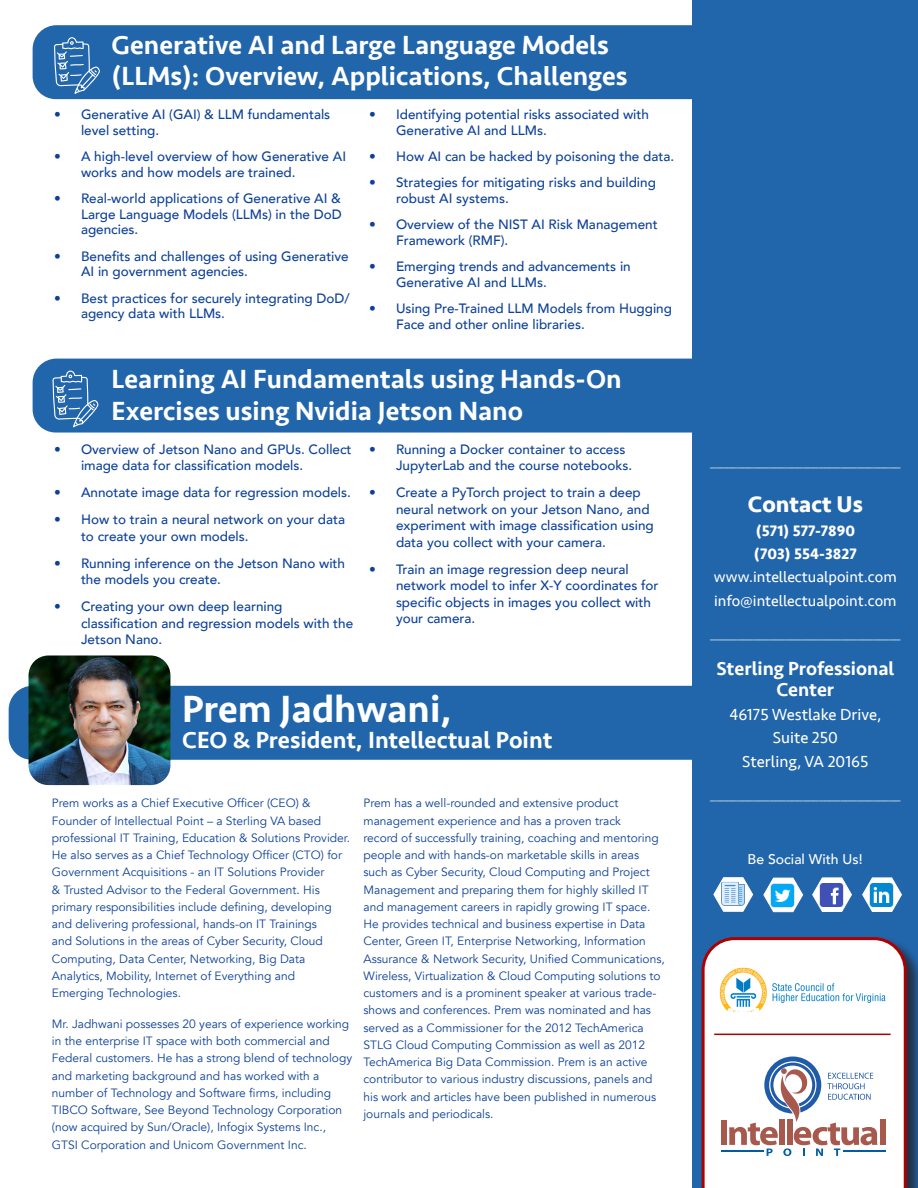
<style>
.page{position:relative;width:918px;height:1188px;background:#fff}
.page>*{position:absolute;margin:0;border:0;box-sizing:border-box;transform-origin:0 0}
.t1{font:500 39px "Seravek";color:#fff}
.t2{font:500 27px/31.5px "Seravek";color:#fff}
.t3{font:500 24px "Seravek";color:#fff}
.t4{font:700 23.4px "Seravek";color:#fff}
.t5{font:500 19.5px/21px "Seravek";color:#fff;text-align:center}
.t6{font:16.5px "Seravek";color:#fff}
.t7{font:15.6px "Seravek";color:#fff}
.t8{font:700 15.6px "Seravek";color:#fff}
.t9{font:500 14.1px "Avenir";color:#fff}
.t10{font:500 13.5px/16.5px "Avenir";color:#0d4197}
.t11{font:13.05px "Seravek";color:#fff}
.t12{font:12px/17.2px "Avenir";color:#0d4197}
</style>
<div class="page">
<div style="left:33px;top:25px;width:660px;height:74px;background:#2165ab"></div>
<div style="left:693px;top:0;width:225px;height:1188px;background:#2165ab"></div>
<div style="left:701px;top:936px;width:217px;height:252px;background:#231f20;opacity:.75"></div>
<svg style="left:701px;top:936px;width:207px;height:252px"></svg>
<img style="left:716px;top:966px;width:175px;height:45px">
<hr style="left:714px;top:1034px;width:177px;height:1px;background:#ad0000">
<hr style="left:721px;top:1151px;width:43px;height:1px;background:#005ca7">
<div style="left:721px;top:1121px;width:6px;height:24px;background:#a7594e"></div>
<div style="left:880px;top:1119px;width:6px;height:26px;background:#a7594e"></div>
<hr style="left:843px;top:1151px;width:43px;height:1px;background:#005ca7">
<svg style="left:729px;top:1057px;width:148px;height:99px"></svg>
<svg style="left:713px;top:877px;width:41px;height:35px"></svg>
<svg style="left:812px;top:877px;width:40px;height:35px"></svg>
<svg style="left:763px;top:877px;width:41px;height:36px"></svg>
<svg style="left:862px;top:877px;width:40px;height:35px"></svg>
<svg style="left:54px;top:37px;width:46px;height:57px"></svg>
<div style="left:33px;top:359px;width:660px;height:74px;background:#2165ab"></div>
<svg style="left:52px;top:371px;width:46px;height:56px"></svg>
<div style="left:9px;top:686px;width:684px;height:74px;background:#2165ab"></div>
<img style="left:29px;top:655px;width:141px;height:130px">
<p class="t2" style="left:112px;top:29px;width:518px">Generative AI and Large Language Models (LLMs): Overview, Applications, Challenges</p>
<p class="t10" style="left:81px;top:106px;width:251px;line-height:15.8px;text-indent:-27px">• Generative AI (GAI) &amp; LLM fundamentals level setting.</p>
<p class="t10" style="left:81px;top:148px;width:267px;line-height:15.8px;text-indent:-27px">• A high-level overview of how Generative AI works and how models are trained.</p>
<p class="t10" style="left:81px;top:190px;width:262px;line-height:15.8px;text-align:justify;text-indent:-27px">• Real-world applications of Generative AI &amp; Large Language Models (LLMs) in the DoD agencies.</p>
<p class="t10" style="left:81px;top:247px;width:269px;line-height:15.8px;text-indent:-27px">• Benefits and challenges of using Generative<br>AI in government agencies.</p>
<p class="t10" style="left:81px;top:289px;width:270px;line-height:15.8px;text-indent:-27px">• Best practices for securely integrating DoD/ agency data with LLMs.</p>
<p class="t10" style="left:396px;top:106px;width:254px;line-height:15.8px;text-indent:-27px">• Identifying potential risks associated with<br>Generative AI and LLMs.</p>
<p class="t10" style="left:369px;top:147px;width:307px">• How AI can be hacked by poisoning the data.</p>
<p class="t10" style="left:396px;top:174px;width:261px;line-height:15.8px;text-indent:-27px">• Strategies for mitigating risks and building robust AI systems.</p>
<p class="t10" style="left:396px;top:216px;width:263px;line-height:15.8px;text-indent:-27px">• Overview of the NIST AI Risk Management<br>Framework (RMF).</p>
<p class="t10" style="left:396px;top:258px;width:236px;line-height:15.8px;text-indent:-27px">• Emerging trends and advancements in<br>Generative AI and LLMs.</p>
<p class="t10" style="left:396px;top:300px;width:278px;line-height:15.8px;text-indent:-27px">• Using Pre-Trained LLM Models from Hugging<br>Face and other online libraries.</p>
<p class="t2" style="left:112px;top:364px;width:512px">Learning AI Fundamentals using Hands-On<br>Exercises using Nvidia Jetson Nano</p>
<p class="t10" style="left:81px;top:440px;width:272px;text-indent:-27px">• Overview of Jetson Nano and GPUs. Collect image data for classification models.</p>
<p class="t10" style="left:54px;top:484px;width:298px">• Annotate image data for regression models.</p>
<p class="t10" style="left:81px;top:511px;width:266px;text-indent:-27px">• How to train a neural network on your data to create your own models.</p>
<p class="t10" style="left:81px;top:554px;width:266px;text-indent:-27px">• Running inference on the Jetson Nano with the models you create.</p>
<p class="t10" style="left:81px;top:598px;width:274px;text-indent:-27px">• Creating your own deep learning classification and regression models with the<br>Jetson Nano.</p>
<p class="t10" style="left:396px;top:440px;width:238px;text-indent:-27px">• Running a Docker container to access<br>JupyterLab and the course notebooks.</p>
<p class="t10" style="left:396px;top:484px;width:259px;text-indent:-27px">• Create a PyTorch project to train a deep neural network on your Jetson Nano, and experiment with image classification using data you collect with your camera.</p>
<p class="t10" style="left:396px;top:560px;width:264px;text-indent:-27px">• Train an image regression deep neural network model to infer X-Y coordinates for specific objects in images you collect with your camera.</p>
<p class="t1" style="left:182px;top:685px;width:271px">Prem Jadhwani,</p>
<p class="t3" style="left:182px;top:725px;width:372px">CEO &amp; President, Intellectual Point</p>
<p class="t12" style="left:52px;top:795px;width:300px">Prem works as a Chief Executive Officer (CEO) &amp; Founder of Intellectual Point – a Sterling VA based professional IT Training, Education &amp; Solutions Provider.<br>He also serves as a Chief Technology Officer (CTO) for Government Acquisitions - an IT Solutions Provider<br>&amp; Trusted Advisor to the Federal Government. His primary responsibilities include defining, developing and delivering professional, hands-on IT Trainings<br>and Solutions in the areas of Cyber Security, Cloud Computing, Data Center, Networking, Big Data Analytics, Mobility, Internet of Everything and<br>Emerging Technologies.</p>
<p class="t12" style="left:52px;top:1015px;width:302px">Mr. Jadhwani possesses 20 years of experience working in the enterprise IT space with both commercial and Federal customers. He has a strong blend of technology and marketing background and has worked with a number of Technology and Software firms, including TIBCO Software, See Beyond Technology Corporation (now acquired by Sun/Oracle), Infogix Systems Inc., GTSI Corporation and Unicom Government Inc.</p>
<p class="t12" style="left:363px;top:795px;width:303px">Prem has a well-rounded and extensive product management experience and has a proven track<br>record of successfully training, coaching and mentoring people and with hands-on marketable skills in areas such as Cyber Security, Cloud Computing and Project Management and preparing them for highly skilled IT and management careers in rapidly growing IT space.<br>He provides technical and business expertise in Data Center, Green IT, Enterprise Networking, Information Assurance &amp; Network Security, Unified Communications, Wireless, Virtualization &amp; Cloud Computing solutions to customers and is a prominent speaker at various trade&shy;shows and conferences. Prem was nominated and has served as a Commissioner for the 2012 TechAmerica STLG Cloud Computing Commission as well as 2012<br>TechAmerica Big Data Commission. Prem is an active contributor to various industry discussions, panels and his work and articles have been published in numerous journals and periodicals.</p>
<p class="t11" style="left:710px;top:451px;width:192px">___________________________________</p>
<p class="t4" style="left:748px;top:486px;width:117px">Contact Us</p>
<p class="t8" style="left:756px;top:518px;width:101px">(571) 577-7890</p>
<p class="t8" style="left:754px;top:541px;width:105px">(703) 554-3827</p>
<p class="t7" style="left:714px;top:565px;width:184px">www.intellectualpoint.com</p>
<p class="t7" style="left:714px;top:588px;width:184px">info@intellectualpoint.com</p>
<p class="t11" style="left:710px;top:623px;width:192px">___________________________________</p>
<p class="t5" style="left:716px;top:659px;width:180px">Sterling Professional<br>Center</p>
<p class="t6" style="left:730px;top:702px;width:153px">46175 Westlake Drive,</p>
<p class="t6" style="left:773px;top:725px;width:67px">Suite 250</p>
<p class="t6" style="left:742px;top:748px;width:128px">Sterling, VA 20165</p>
<p class="t11" style="left:710px;top:784px;width:192px">___________________________________</p>
<p class="t9" style="left:748px;top:847px;width:117px">Be Social With Us!</p>
</div>
